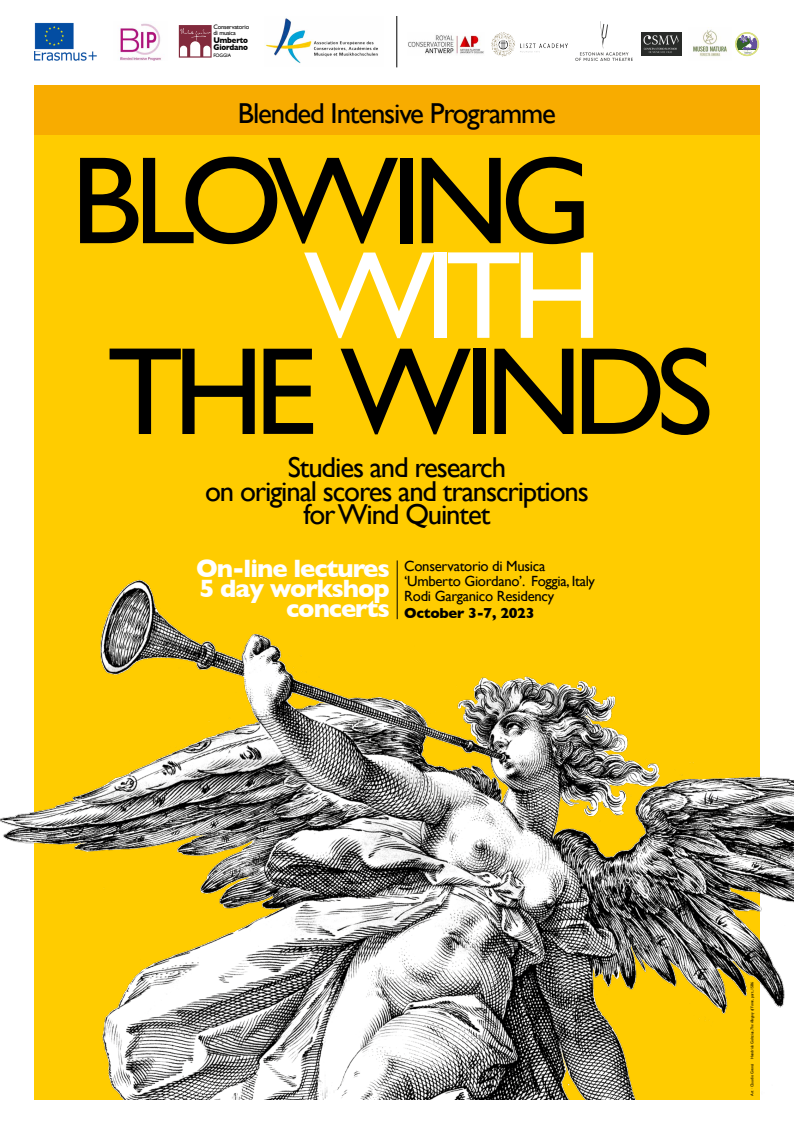
<style>
.page{position:relative;width:794px;height:1134px;background:#fff}
.page>*{position:absolute;margin:0;border:0;box-sizing:border-box;transform-origin:0 0}
.t1{font:125.04px "Gill Sans";letter-spacing:-.08em;color:#000}
.t2{font:125.04px "Gill Sans";color:#fff}
.t3{font:28.8px/23.6px "Gill Sans";letter-spacing:-.04em;color:#000;text-align:center}
.t4{font:700 25.6px/20px "Gill Sans";letter-spacing:-.04em;color:#fff;text-align:right}
.t5{font:14.76px/15px "Gill Sans";letter-spacing:-.02em;color:#000}
.t6{font:700 14.76px "Gill Sans";letter-spacing:-.02em;color:#000}
.t7{font:700 8.44px/7px "Gill Sans";letter-spacing:-.02em;color:#000;scale:.9 1}
.t8{font:6.4px/5.4px "Gill Sans";letter-spacing:-.03em;color:#000}
.t9{font:4.96px "Gill Sans";letter-spacing:-.03em;color:#000}
.t10{font:4px "Gill Sans";letter-spacing:-.02em;color:#000}
.s1{font-style:italic}
</style>
<div class="page">
<div style="left:34px;top:129px;width:726px;height:971px;background:#fc0"></div>
<div style="left:34px;top:86px;width:726px;height:49px;background:#f8ac00"></div>
<img style="left:0;top:574px;width:794px;height:526px">
<svg style="left:179px;top:25px;width:33px;height:33px"></svg>
<img style="left:265px;top:18px;width:113px;height:45px">
<img style="left:120px;top:23px;width:41px;height:38px">
<img style="left:34px;top:51px;width:63px;height:10px">
<img style="left:34px;top:22px;width:39px;height:28px">
<img style="left:408px;top:35px;width:76px;height:19px">
<img style="left:491px;top:32px;width:77px;height:24px">
<svg style="left:735px;top:32px;width:24px;height:24px"></svg>
<img style="left:693px;top:30px;width:34px;height:27px">
<img style="left:641px;top:33px;width:41px;height:22px">
<img style="left:575px;top:21px;width:58px;height:40px">
<div style="left:778px;top:1064px;width:16px;height:70px;background:#fff"></div>
<hr style="left:396px;top:16px;width:1px;height:51px;background:#000">
<hr style="left:397px;top:560px;width:1px;height:59px;background:#000">
<p class="t8" style="left:213px;top:25px;width:37px">Conservatorio di musica</p>
<p class="t7" style="left:213px;top:36px;width:40px">Umberto<br>Giordano</p>
<p class="t9" style="left:213px;top:52px;width:19px">FOGGIA</p>
<p class="t3" style="left:238px;top:101px;width:320px">Blended Intensive Programme</p>
<h1 class="t1" style="left:71px;top:127px;width:523px">BLOWING</h1>
<h1 class="t2" style="left:304px;top:222px;width:300px">WITH</h1>
<h1 class="t1" style="left:107px;top:318px;width:607px">THE WINDS</h1>
<p class="t3" style="left:205px;top:455px;width:385px">Studies and research<br>on original scores and transcriptions for Wind Quintet</p>
<p class="t4" style="left:196px;top:558px;width:195px">On-line lectures<br>5 day workshop concerts</p>
<p class="t5" style="left:404px;top:558px;width:192px">Conservatorio di Musica ‘Umberto Giordano’. Foggia, Italy<br>Rodi Garganico Residency</p>
<p class="t6" style="left:404px;top:604px;width:132px">October 3-7, 2023</p>
<p class="t10" style="left:750px;top:1096px;width:115px;rotate:-90deg">Art · Claudio Grenzi Hendrick Goltzius, <span class="s1">The Allegory of Fame</span>, part., 1586</p>
</div>
